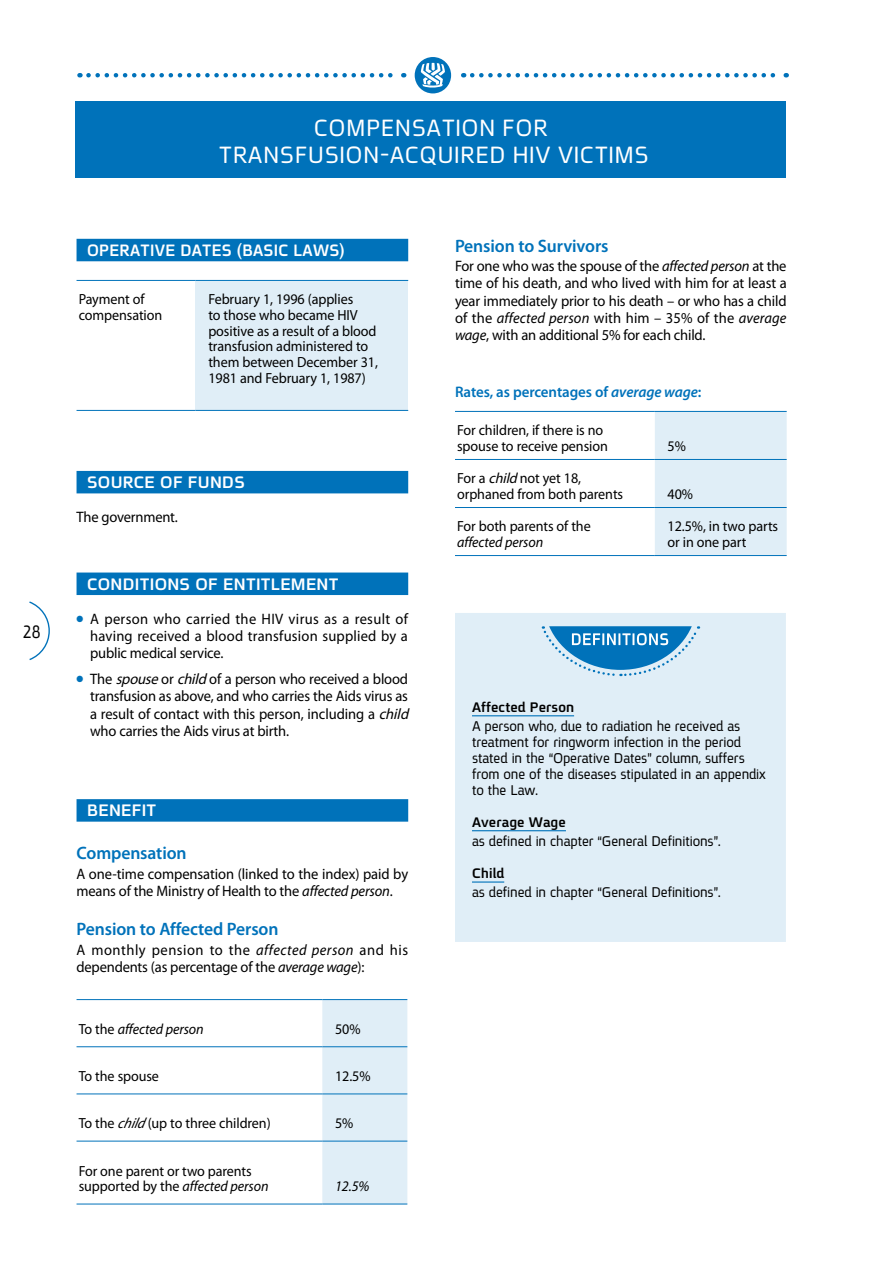
<style>
.page{position:relative;width:893px;height:1263px;background:#fff}
.page>*{position:absolute;margin:0;border:0;box-sizing:border-box;transform-origin:0 0}
.t1{font:25.5px/27px "Fb Spoiler Eng";letter-spacing:.02em;color:#fff;text-align:center}
.t2{font:19.5px "Fb Spoiler Eng";color:#000;scale:.9 1}
.t3{font:600 18px "Myriad Pro";letter-spacing:-.005em;color:#0072ba}
.t4{font:700 18px "Fb Spoiler Eng";letter-spacing:.015em;color:#fff}
.t5{font:700 17.85px "Fb Spoiler Eng";letter-spacing:.015em;color:#fff}
.t6{font:15.3px/15.9px "Fb Spoiler Eng";letter-spacing:-.005em;color:#000;scale:.96 1}
.t7{font:600 15.3px "Myriad Pro";letter-spacing:-.005em;color:#0072ba}
.t8{font:15.15px/17.2px "Myriad Pro";letter-spacing:-.015em;color:#000;scale:.96 1}
.t9{font:700 15px "Fb Spoiler Eng";letter-spacing:.005em;color:#000}
.t10{font:14.7px/15.8px "Myriad Pro";letter-spacing:-.005em;color:#000;scale:.96 1}
.t11{font:italic 14.7px "Myriad Pro";letter-spacing:-.005em;color:#000;scale:.96 1}
.s1{color:#0072ba}
.s2{font-style:italic}
.s3{font-style:normal}
</style>
<div class="page">
<svg style="left:29px;top:601px;width:21px;height:59px"></svg>
<svg style="left:88px;top:73px;width:316px;height:4px"></svg>
<svg style="left:472px;top:73px;width:315px;height:4px"></svg>
<svg style="left:414px;top:60px;width:37px;height:20px"></svg>
<div style="left:415px;top:57px;width:36px;height:36px;background:#0072ba;border-radius:50%"></div>
<svg style="left:421px;top:63px;width:24px;height:25px"></svg>
<div style="left:76px;top:101px;width:710px;height:77px;background:#0072ba"></div>
<div style="left:77px;top:239px;width:331px;height:22px;background:#0072ba"></div>
<div style="left:77px;top:471px;width:331px;height:22px;background:#0072ba"></div>
<div style="left:77px;top:572px;width:331px;height:23px;background:#0072ba"></div>
<div style="left:77px;top:799px;width:331px;height:23px;background:#0072ba"></div>
<div style="left:196px;top:280px;width:212px;height:130px;background:#e0eef7"></div>
<hr style="left:77px;top:280px;width:119px;height:1px;background:#0072ba">
<hr style="left:77px;top:410px;width:119px;height:1px;background:#0072ba">
<hr style="left:196px;top:280px;width:212px;height:1px;background:#0072ba">
<hr style="left:196px;top:410px;width:212px;height:1px;background:#0072ba">
<div style="left:322px;top:1000px;width:85px;height:204px;background:#e0eef7"></div>
<hr style="left:77px;top:999px;width:245px;height:1px;background:#0072ba">
<hr style="left:77px;top:1046px;width:245px;height:1px;background:#0072ba">
<hr style="left:77px;top:1093px;width:245px;height:1px;background:#0072ba">
<hr style="left:77px;top:1141px;width:245px;height:1px;background:#0072ba">
<hr style="left:77px;top:1204px;width:245px;height:1px;background:#0072ba">
<hr style="left:322px;top:999px;width:85px;height:1px;background:#0072ba">
<hr style="left:322px;top:1046px;width:85px;height:1px;background:#0072ba">
<hr style="left:322px;top:1093px;width:85px;height:1px;background:#0072ba">
<hr style="left:322px;top:1141px;width:85px;height:1px;background:#0072ba">
<hr style="left:322px;top:1204px;width:85px;height:1px;background:#0072ba">
<div style="left:655px;top:412px;width:132px;height:143px;background:#e0eef7"></div>
<hr style="left:455px;top:411px;width:200px;height:1px;background:#0072ba">
<hr style="left:455px;top:459px;width:200px;height:1px;background:#0072ba">
<hr style="left:455px;top:507px;width:200px;height:1px;background:#0072ba">
<hr style="left:455px;top:555px;width:200px;height:1px;background:#0072ba">
<hr style="left:655px;top:411px;width:132px;height:1px;background:#0072ba">
<hr style="left:655px;top:459px;width:132px;height:1px;background:#0072ba">
<hr style="left:655px;top:507px;width:132px;height:1px;background:#0072ba">
<hr style="left:655px;top:555px;width:132px;height:1px;background:#0072ba">
<div style="left:455px;top:613px;width:331px;height:329px;background:#e0eef7"></div>
<svg style="left:542px;top:626px;width:158px;height:51px;background:#6caed7"></svg>
<hr style="left:472px;top:715px;width:102px;height:1px;background:#0072ba">
<hr style="left:472px;top:830px;width:94px;height:1px;background:#0072ba">
<hr style="left:472px;top:881px;width:32px;height:2px;background:#0072ba">
<p class="t2" style="left:23px;top:622px;width:21px">28</p>
<h1 class="t1" style="left:219px;top:115px;width:431px">COMPENSATION FOR<br>TRANSFUSION-ACQUIRED HIV VICTIMS</h1>
<p class="t5" style="left:87px;top:241px;width:259px">OPERATIVE DATES (BASIC LAWS)</p>
<p class="t10" style="left:79px;top:291px;width:89px">Payment of compensation</p>
<p class="t10" style="left:208px;top:291px;width:178px">February 1, 1996 (applies<br>to those who became HIV positive as a result of a blood transfusion administered to them between December 31,<br>1981 and February 1, 1987)</p>
<p class="t4" style="left:87px;top:473px;width:159px">SOURCE OF FUNDS</p>
<p class="t8" style="left:77px;top:508px;width:107px">The government.</p>
<p class="t4" style="left:87px;top:575px;width:253px">CONDITIONS OF ENTITLEMENT</p>
<p class="t8" style="left:90px;top:610px;width:333px;text-align:justify;text-indent:-14px"><span class="s1">●</span> A person who carried the HIV virus as a result of having received a blood transfusion supplied by a public medical service.</p>
<p class="t8" style="left:90px;top:670px;width:337px;text-indent:-14px"><span class="s1">●</span> The <span class="s2">spouse</span>or <span class="s2">child</span>of a person who received a blood transfusion as above, and who carries the Aids virus as a result of contact with this person, including a <span class="s2">child </span>who carries the Aids virus at birth.</p>
<p class="t4" style="left:87px;top:801px;width:71px">BENEFIT</p>
<p class="t3" style="left:77px;top:842px;width:112px">Compensation</p>
<p class="t8" style="left:77px;top:865px;width:347px">A one-time compensation (linked to the index) paid by means of the Ministry of Health to the <span class="s2">affected person</span>.</p>
<p class="t3" style="left:77px;top:918px;width:203px">Pension to Affected Person</p>
<p class="t8" style="left:77px;top:941px;width:347px">A monthly pension to the <span class="s2">affected person</span> and his dependents (as percentage of the <span class="s2">average wage</span>):</p>
<p class="t11" style="left:79px;top:1020px;width:132px"><span class="s3">To the</span> affected person</p>
<p class="t10" style="left:335px;top:1021px;width:28px">50%</p>
<p class="t10" style="left:79px;top:1068px;width:85px">To the spouse</p>
<p class="t10" style="left:335px;top:1068px;width:38px">12.5%</p>
<p class="t10" style="left:79px;top:1115px;width:202px">To the <span class="s2">child</span>(up to three children)</p>
<p class="t10" style="left:335px;top:1115px;width:21px">5%</p>
<p class="t10" style="left:79px;top:1162px;width:199px">For one parent or two parents supported by the <span class="s2">affected person</span></p>
<p class="t11" style="left:335px;top:1177px;width:37px">12.5%</p>
<p class="t3" style="left:455px;top:234px;width:155px">Pension to Survivors</p>
<p class="t8" style="left:455px;top:257px;width:347px;text-align:justify">For one who was the spouse of the <span class="s2">affected person</span> at the time of his death, and who lived with him for at least a year immediately prior to his death – or who has a child of the <span class="s2">affected person</span> with him – 35% of the <span class="s2">average wage</span>, with an additional 5% for each child.</p>
<p class="t7" style="left:455px;top:382px;width:248px">Rates, as percentages of <span class="s2">average wage</span>:</p>
<p class="t10" style="left:457px;top:422px;width:159px">For children, if there is no spouse to receive pension</p>
<p class="t10" style="left:668px;top:438px;width:21px">5%</p>
<p class="t10" style="left:457px;top:470px;width:174px">For a <span class="s2">child</span> not yet 18, orphaned from both parents</p>
<p class="t10" style="left:457px;top:518px;width:141px">For both parents of the</p>
<p class="t11" style="left:457px;top:533px;width:91px">affected person</p>
<p class="t10" style="left:668px;top:486px;width:28px">40%</p>
<p class="t10" style="left:668px;top:518px;width:117px">12.5%, in two parts or in one part</p>
<p class="t9" style="left:472px;top:699px;width:104px">Affected Person</p>
<p class="t6" style="left:472px;top:718px;width:308px">A person who, due to radiation he received as treatment for ringworm infection in the period stated in the “Operative Dates” column, suffers from one of the diseases stipulated in an appendix to the Law.</p>
<p class="t9" style="left:472px;top:814px;width:95px">Average Wage</p>
<p class="t6" style="left:472px;top:833px;width:260px">as defined in chapter “General Definitions”.</p>
<p class="t9" style="left:472px;top:866px;width:34px">Child</p>
<p class="t6" style="left:472px;top:885px;width:260px">as defined in chapter “General Definitions”.</p>
</div>
